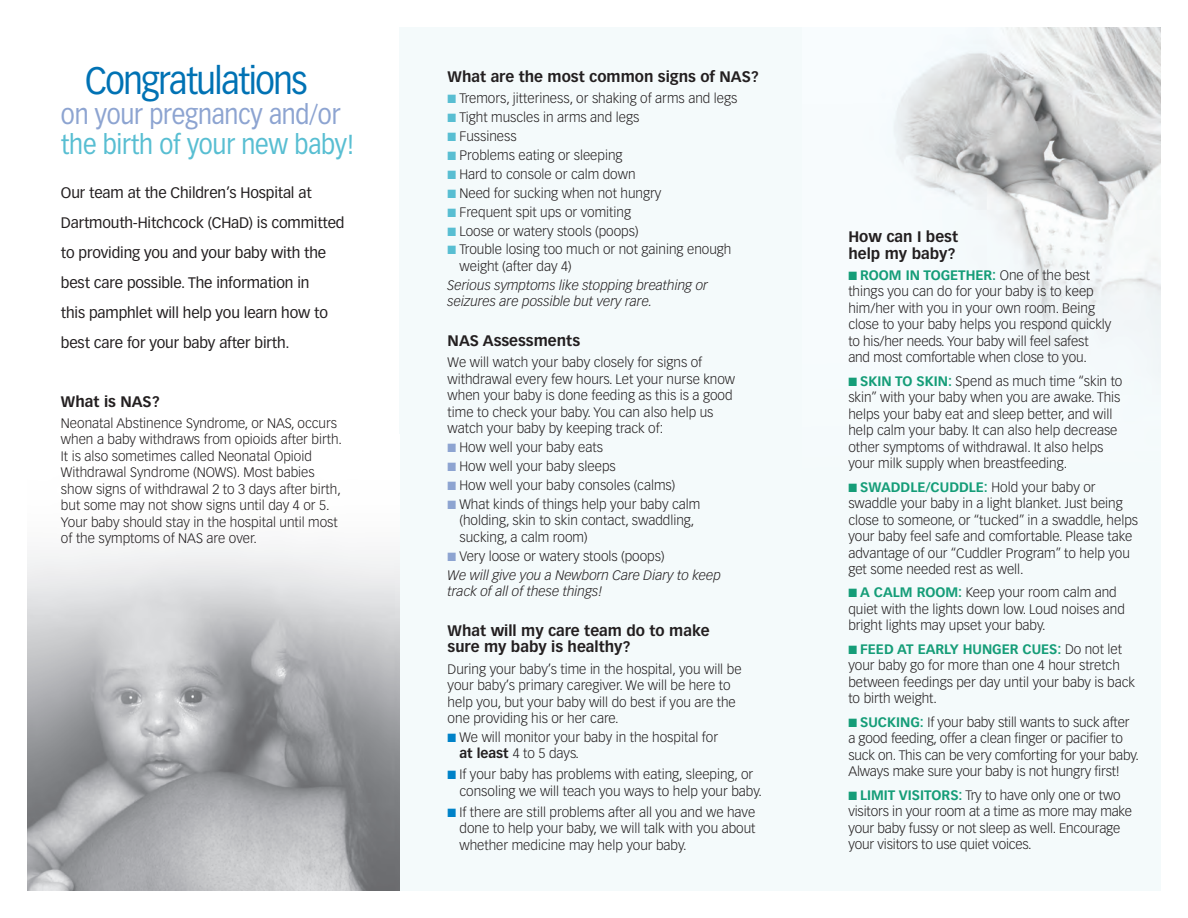
<style>
.page{position:relative;width:1188px;height:918px;background:#fff}
.page>*{position:absolute;margin:0;border:0;box-sizing:border-box;transform-origin:0 0}
.t1{font:37.5px "Vectora LT Std";letter-spacing:-.04em;color:#0072b4;scale:.9 1}
.t2{font:27px "Vectora LT Std";letter-spacing:-.01em;color:#58bed2;scale:.9 1}
.t3{font:27px "Vectora LT Std";letter-spacing:-.01em;color:#8da4d1;scale:.9 1}
.t4{font:15px/30px "Vectora LT Std";letter-spacing:-.01em;color:#231f20}
.t5{font:700 15px/16.5px "Vectora LT Std";color:#231f20}
.t6{font:300 13.5px/16.5px "Vectora LT Std";color:#231f20}
.t7{font:italic 300 13.5px/16.5px "Vectora LT Std";color:#231f20}
.s1{color:#58bed2}
.s2{color:#8da4d1}
.s3{font-style:normal}
.s4{color:#0082c8}
.s5{font-weight:700}
.s6{color:#159d78}
.s7{font-weight:700;color:#159d78}
</style>
<div class="page">
<div style="left:399px;top:27px;width:762px;height:863px;background:#eef7f9"></div>
<img style="left:27px;top:434px;width:373px;height:457px">
<img style="left:901px;top:27px;width:260px;height:334px">
<h1 class="t1" style="left:85px;top:59px;width:249px">Congratulations</h1>
<h2 class="t3" style="left:61px;top:99px;width:312px">on your pregnancy and/or</h2>
<h2 class="t2" style="left:61px;top:129px;width:328px">the birth of your new baby!</h2>
<p class="t4" style="left:61px;top:178px;width:285px">Our team at the Children’s Hospital at Dartmouth-Hitchcock (CHaD) is committed to providing you and your baby with the best care possible. The information in<br>this pamphlet will help you learn how to best care for your baby after birth.</p>
<p class="t5" style="left:61px;top:393px;width:100px">What is NAS?</p>
<p class="t6" style="left:61px;top:415px;width:283px">Neonatal Abstinence Syndrome, or NAS, occurs when a baby withdraws from opioids after birth.<br>It is also sometimes called Neonatal Opioid Withdrawal Syndrome (NOWS). Most babies show signs of withdrawal 2 to 3 days after birth, but some may not show signs until day 4 or 5.<br>Your baby should stay in the hospital until most of the symptoms of NAS are over.</p>
<p class="t5" style="left:448px;top:69px;width:313px">What are the most common signs of NAS?</p>
<p class="t6" style="left:448px;top:91px;width:291px"><span class="s1">■</span> Tremors, jitteriness, or shaking of arms and legs</p>
<p class="t6" style="left:448px;top:110px;width:193px"><span class="s1">■</span> Tight muscles in arms and legs</p>
<p class="t6" style="left:448px;top:128px;width:71px"><span class="s1">■</span> Fussiness</p>
<p class="t6" style="left:448px;top:147px;width:176px"><span class="s1">■</span> Problems eating or sleeping</p>
<p class="t6" style="left:448px;top:166px;width:189px"><span class="s1">■</span> Hard to console or calm down</p>
<p class="t6" style="left:448px;top:185px;width:215px"><span class="s1">■</span> Need for sucking when not hungry</p>
<p class="t6" style="left:448px;top:204px;width:185px"><span class="s1">■</span> Frequent spit ups or vomiting</p>
<p class="t6" style="left:448px;top:223px;width:192px"><span class="s1">■</span> Loose or watery stools (poops)</p>
<p class="t6" style="left:460px;top:242px;width:273px;text-indent:-12px"><span class="s1">■</span> Trouble losing too much or not gaining enough weight (after day 4)</p>
<p class="t7" style="left:448px;top:277px;width:262px">Serious symptoms like stopping breathing or seizures are possible but very rare.</p>
<p class="t5" style="left:448px;top:333px;width:134px">NAS Assessments</p>
<p class="t6" style="left:448px;top:354px;width:289px">We will watch your baby closely for signs of withdrawal every few hours. Let your nurse know when your baby is done feeding as this is a good time to check your baby. You can also help us watch your baby by keeping track of:</p>
<p class="t6" style="left:448px;top:439px;width:157px"><span class="s2">■</span> How well your baby eats</p>
<p class="t6" style="left:448px;top:458px;width:170px"><span class="s2">■</span> How well your baby sleeps</p>
<p class="t6" style="left:448px;top:477px;width:229px"><span class="s2">■</span> How well your baby consoles (calms)</p>
<p class="t6" style="left:460px;top:496px;width:242px;text-indent:-12px"><span class="s2">■</span> What kinds of things help your baby calm (holding, skin to skin contact, swaddling, sucking, a calm room)</p>
<p class="t7" style="left:448px;top:547px;width:275px;line-height:18.9px"><span class="s2">■</span> <span class="s3">Very loose or watery stools (poops)<br></span>We will give you a Newborn Care Diary to keep</p>
<p class="t7" style="left:448px;top:583px;width:156px">track of all of these things!</p>
<p class="t5" style="left:448px;top:622px;width:264px">What will my care team do to make sure my baby is healthy?</p>
<p class="t6" style="left:448px;top:661px;width:295px">During your baby’s time in the hospital, you will be your baby’s primary caregiver. We will be here to help you, but your baby will do best if you are the one providing his or her care.</p>
<p class="t6" style="left:460px;top:729px;width:260px;text-indent:-12px"><span class="s4">■</span> We will monitor your baby in the hospital for <span class="s5">at least</span> 4 to 5 days.</p>
<p class="t6" style="left:460px;top:767px;width:304px;text-indent:-12px"><span class="s4">■</span> If your baby has problems with eating, sleeping, or consoling we will teach you ways to help your baby.</p>
<p class="t6" style="left:460px;top:804px;width:297px;text-align:justify;text-indent:-12px"><span class="s4">■</span> If there are still problems after all you and we have done to help your baby, we will talk with you about whether medicine may help your baby.</p>
<p class="t5" style="left:848px;top:229px;width:111px">How can I best help my baby?</p>
<p class="t6" style="left:848px;top:267px;width:264px"><span class="s6">■</span> <span class="s7">ROOM IN TOGETHER:</span> One of the best things you can do for your baby is to keep him/her with you in your own room. Being close to your baby helps you respond quickly to his/her needs. Your baby will feel safest and most comfortable when close to you.</p>
<p class="t6" style="left:848px;top:373px;width:276px"><span class="s6">■</span> <span class="s7">SKIN TO SKIN:</span> Spend as much time “skin to skin” with your baby when you are awake. This helps your baby eat and sleep better, and will help calm your baby. It can also help decrease other symptoms of withdrawal. It also helps your milk supply when breastfeeding.</p>
<p class="t6" style="left:848px;top:479px;width:291px"><span class="s6">■</span> <span class="s7">SWADDLE/CUDDLE:</span> Hold your baby or swaddle your baby in a light blanket. Just being close to someone, or “tucked” in a swaddle, helps your baby feel safe and comfortable. Please take advantage of our “Cuddler Program” to help you get some needed rest as well.</p>
<p class="t6" style="left:848px;top:585px;width:278px"><span class="s6">■</span> <span class="s7">A CALM ROOM:</span> Keep your room calm and quiet with the lights down low. Loud noises and bright lights may upset your baby.</p>
<p class="t6" style="left:848px;top:641px;width:288px"><span class="s6">■</span> <span class="s7">FEED AT EARLY HUNGER CUES:</span> Do not let your baby go for more than one 4 hour stretch between feedings per day until your baby is back to birth weight.</p>
<p class="t6" style="left:848px;top:714px;width:292px"><span class="s6">■</span> <span class="s7">SUCKING:</span> If your baby still wants to suck after a good feeding, offer a clean finger or pacifier to suck on. This can be very comforting for your baby.<br>Always make sure your baby is not hungry first!</p>
<p class="t6" style="left:848px;top:787px;width:285px"><span class="s6">■</span> <span class="s7">LIMIT VISITORS:</span> Try to have only one or two visitors in your room at a time as more may make your baby fussy or not sleep as well. Encourage your visitors to use quiet voices.</p>
</div>
